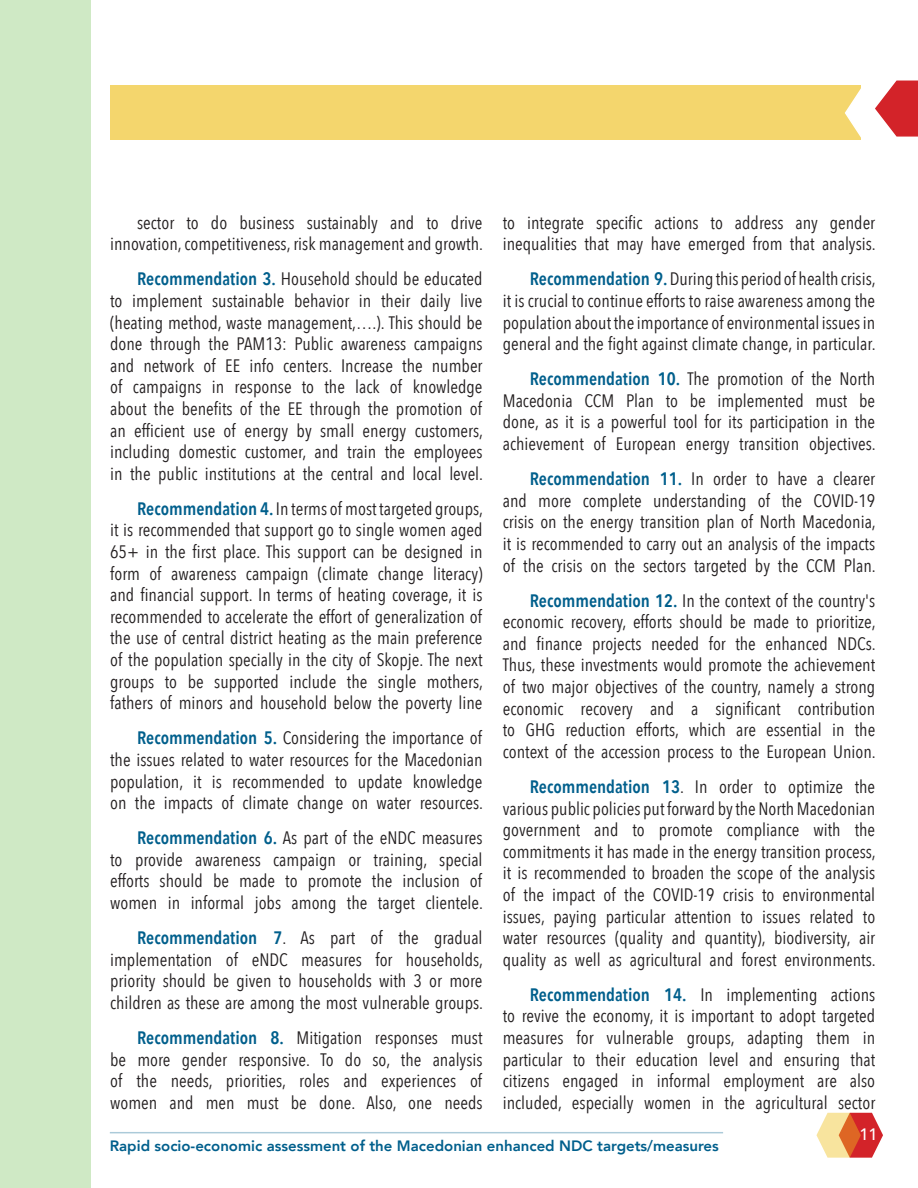
<style>
.page{position:relative;width:918px;height:1188px;background:#fff}
.page>*{position:absolute;margin:0;border:0;box-sizing:border-box;transform-origin:0 0}
.t1{font:18px/21.6px "Avenir Next Condensed";color:#231f20;text-align:justify}
.t2{font:500 16.5px "Avenir";color:#fff}
.t3{font:800 15px "Avenir";color:#005f8c}
.s1{font-weight:600;color:#005f8c}
</style>
<div class="page">
<hr style="left:110px;top:1132px;width:613px;height:1px;background:#005f8c">
<svg style="left:816px;top:1113px;width:67px;height:45px"></svg>
<div style="left:110px;top:86px;width:751px;height:54px;background:#f4d66d"></div>
<svg style="left:844px;top:80px;width:74px;height:58px"></svg>
<div style="left:0;top:0;width:90px;height:1188px;background:#cfe9c5"></div>
<hr style="left:0;top:0;width:1px;height:1188px;background:#68bc47">
<p class="t1" style="left:110px;top:211px;width:374px;text-align:right">sector to do business sustainably and to drive innovation, competitiveness, risk management and growth.</p>
<p class="t1" style="left:110px;top:267px;width:374px;text-indent:27px"><span class="s1">Recommendation 3.</span> Household should be educated to implement sustainable behavior in their daily live (heating method, waste management,….). This should be done through the PAM13: Public awareness campaigns and network of EE info centers. Increase the number of campaigns in response to the lack of knowledge about the benefits of the EE through the promotion of an efficient use of energy by small energy customers, including domestic customer, and train the employees in the public institutions at the central and local level.</p>
<p class="t1" style="left:110px;top:497px;width:374px;text-indent:27px"><span class="s1">Recommendation 4.</span> In terms of most targeted groups, it is recommended that support go to single women aged 65+ in the first place. This support can be designed in form of awareness campaign (climate change literacy) and financial support. In terms of heating coverage, it is recommended to accelerate the effort of generalization of the use of central district heating as the main preference of the population specially in the city of Skopje. The next groups to be supported include the single mothers, fathers of minors and household below the poverty line</p>
<p class="t1" style="left:110px;top:726px;width:374px;text-indent:27px"><span class="s1">Recommendation 5.</span> Considering the importance of the issues related to water resources for the Macedonian population, it is recommended to update knowledge on the impacts of climate change on water resources.</p>
<p class="t1" style="left:110px;top:826px;width:374px;text-indent:27px"><span class="s1">Recommendation 6.</span> As part of the eNDC measures to provide awareness campaign or training, special efforts should be made to promote the inclusion of women in informal jobs among the target clientele.</p>
<p class="t1" style="left:110px;top:926px;width:374px;text-indent:27px"><span class="s1">Recommendation 7</span>. As part of the gradual implementation of eNDC measures for households, priority should be given to households with 3 or more children as these are among the most vulnerable groups.</p>
<p class="t1" style="left:110px;top:1026px;width:374px;text-indent:27px"><span class="s1">Recommendation 8.</span> Mitigation responses must be more gender responsive. To do so, the analysis of the needs, priorities, roles and experiences of women and men must be done. Also, one needs</p>
<p class="t1" style="left:503px;top:211px;width:374px">to integrate specific actions to address any gender inequalities that may have emerged from that analysis.</p>
<p class="t1" style="left:503px;top:267px;width:374px;text-indent:27px"><span class="s1">Recommendation 9.</span> During this period of health crisis, it is crucial to continue efforts to raise awareness among the population about the importance of environmental issues in general and the fight against climate change, in particular.</p>
<p class="t1" style="left:503px;top:367px;width:374px;text-indent:27px"><span class="s1">Recommendation 10.</span> The promotion of the North Macedonia CCM Plan to be implemented must be done, as it is a powerful tool for its participation in the achievement of European energy transition objectives.</p>
<p class="t1" style="left:503px;top:467px;width:375px;text-indent:27px"><span class="s1">Recommendation 11.</span> In order to have a clearer and more complete understanding of the COVID-19 crisis on the energy transition plan of North Macedonia, it is recommended to carry out an analysis of the impacts of the crisis on the sectors targeted by the CCM Plan.</p>
<p class="t1" style="left:503px;top:589px;width:374px;text-indent:27px"><span class="s1">Recommendation 12.</span> In the context of the country's economic recovery, efforts should be made to prioritize, and finance projects needed for the enhanced NDCs.<br>Thus, these investments would promote the achievement of two major objectives of the country, namely a strong economic recovery and a significant contribution to GHG reduction efforts, which are essential in the context of the accession process to the European Union.</p>
<p class="t1" style="left:503px;top:775px;width:374px;text-indent:27px"><span class="s1">Recommendation 13</span>. In order to optimize the various public policies put forward by the North Macedonian government and to promote compliance with the commitments it has made in the energy transition process, it is recommended to broaden the scope of the analysis of the impact of the COVID-19 crisis to environmental issues, paying particular attention to issues related to water resources (quality and quantity), biodiversity, air quality as well as agricultural and forest environments.</p>
<p class="t1" style="left:503px;top:983px;width:374px;text-indent:27px"><span class="s1">Recommendation 14.</span> In implementing actions to revive the economy, it is important to adopt targeted measures for vulnerable groups, adapting them in particular to their education level and ensuring that citizens engaged in informal employment are also included, especially women in the agricultural sector</p>
<p class="t3" style="left:110px;top:1135px;width:611px">Rapid socio-economic assessment of the Macedonian enhanced NDC targets/measures</p>
<p class="t2" style="left:859px;top:1120px;width:20px">11</p>
</div>
